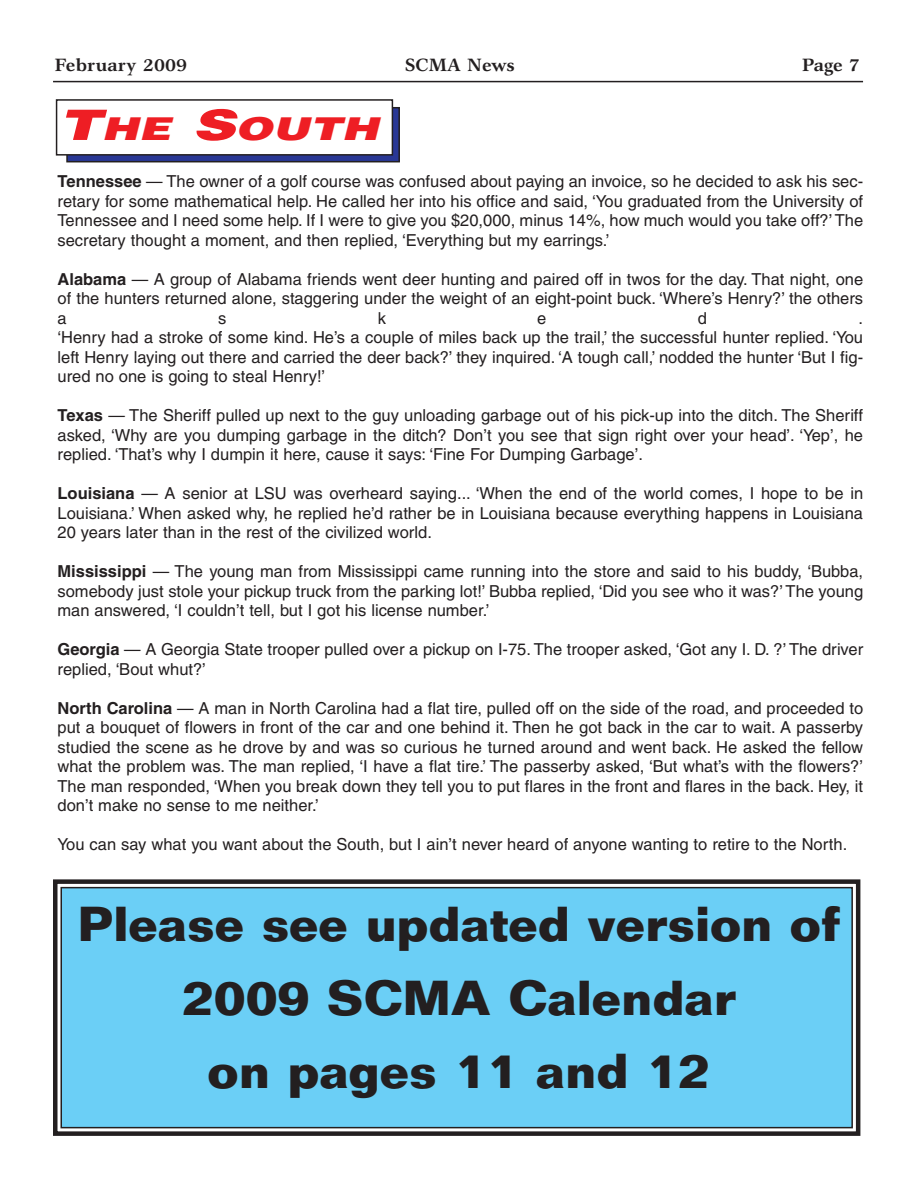
<style>
.page{position:relative;width:918px;height:1188px;background:#fff}
.page>*{position:absolute;margin:0;border:0;box-sizing:border-box;transform-origin:0 0}
.t1{font:700 48px/73.5px "Folio";color:#231f20;text-align:center}
.t2{font:italic 900 31.5px "Helvetica";color:#ee1e24;scale:1.41 1}
.t3{font:700 18px "Garth Graphic";color:#231f20}
.t4{font:16.5px/19.5px "Helvetica";color:#231f20;text-align:justify}
.s1{font-size:42px}
.s2{font-weight:700}
</style>
<div class="page">
<hr style="left:53px;top:81px;width:810px;height:1px;background:#231f20">
<div style="left:67px;top:108px;width:332px;height:54px;background:#293795"></div>
<div style="left:66px;top:107px;width:334px;height:55px;border:1px solid #231f20"></div>
<div style="left:57px;top:100px;width:335px;height:55px;background:#fff"></div>
<div style="left:56px;top:99px;width:337px;height:57px;border:1px solid #231f20"></div>
<div style="left:61px;top:888px;width:791px;height:240px;background:#6bcff6"></div>
<div style="left:53px;top:879px;width:807px;height:257px;border:4px solid #231f20"></div>
<div style="left:61px;top:887px;width:792px;height:241px;border:2px solid #231f20"></div>
<p class="t3" style="left:55px;top:58px;width:134px">February 2009</p>
<p class="t3" style="left:405px;top:58px;width:111px">SCMA News</p>
<p class="t3" style="left:802px;top:58px;width:60px">Page 7</p>
<h2 class="t2" style="left:59px;top:117px;width:234px"><span class="s1">T</span>HE <span class="s1">S</span>OUTH</h2>
<p class="t4" style="left:58px;top:173px;width:807px"><span class="s2">Tennessee</span> — The owner of a golf course was confused about paying an invoice, so he decided to ask his sec&shy;retary for some mathematical help. He called her into his office and said, ‘You graduated from the University of Tennessee and I need some help. If I were to give you $20,000, minus 14%, how much would you take off?’ The secretary thought a moment, and then replied, ‘Everything but my earrings.’</p>
<p class="t4" style="left:58px;top:271px;width:807px"><span class="s2">Alabama</span> — A group of Alabama friends went deer hunting and paired off in twos for the day. That night, one of the hunters returned alone, staggering under the weight of an eight-point buck. ‘Where’s Henry?’ the others a</p>
<p class="t4" style="left:218px;top:310px;width:10px">s</p>
<p class="t4" style="left:378px;top:310px;width:10px">k</p>
<p class="t4" style="left:537px;top:310px;width:11px">e</p>
<p class="t4" style="left:698px;top:310px;width:11px">d</p>
<p class="t4" style="left:58px;top:310px;width:807px;text-indent:801px">. ‘Henry had a stroke of some kind. He’s a couple of miles back up the trail,’ the successful hunter replied. ‘You left Henry laying out there and carried the deer back?’ they inquired. ‘A tough call,’ nodded the hunter ‘But I fig&shy;ured no one is going to steal Henry!’</p>
<p class="t4" style="left:58px;top:407px;width:807px"><span class="s2">Texas</span> — The Sheriff pulled up next to the guy unloading garbage out of his pick-up into the ditch. The Sheriff asked, ‘Why are you dumping garbage in the ditch? Don’t you see that sign right over your head’. ‘Yep’, he replied. ‘That’s why I dumpin it here, cause it says: ‘Fine For Dumping Garbage’.</p>
<p class="t4" style="left:58px;top:485px;width:807px"><span class="s2">Louisiana</span> — A senior at LSU was overheard saying... ‘When the end of the world comes, I hope to be in Louisiana.’ When asked why, he replied he’d rather be in Louisiana because everything happens in Louisiana 20 years later than in the rest of the civilized world.</p>
<p class="t4" style="left:58px;top:563px;width:807px"><span class="s2">Mississippi</span> — The young man from Mississippi came running into the store and said to his buddy, ‘Bubba, somebody just stole your pickup truck from the parking lot!’ Bubba replied, ‘Did you see who it was?’ The young man answered, ‘I couldn’t tell, but I got his license number.’</p>
<p class="t4" style="left:58px;top:641px;width:807px"><span class="s2">Georgia</span> — A Georgia State trooper pulled over a pickup on I-75. The trooper asked, ‘Got any I. D. ?’ The driver replied, ‘Bout whut?’</p>
<p class="t4" style="left:58px;top:700px;width:807px"><span class="s2">North Carolina</span> — A man in North Carolina had a flat tire, pulled off on the side of the road, and proceeded to put a bouquet of flowers in front of the car and one behind it. Then he got back in the car to wait. A passerby studied the scene as he drove by and was so curious he turned around and went back. He asked the fellow what the problem was. The man replied, ‘I have a flat tire.’ The passerby asked, ‘But what’s with the flowers?’ The man responded, ‘When you break down they tell you to put flares in the front and flares in the back. Hey, it don’t make no sense to me neither.’</p>
<p class="t4" style="left:58px;top:836px;width:791px">You can say what you want about the South, but I ain’t never heard of anyone wanting to retire to the North.</p>
<h1 class="t1" style="left:78px;top:892px;width:763px">Please see updated version of<br>2009 SCMA Calendar<br>on pages 11 and 12</h1>
</div>
